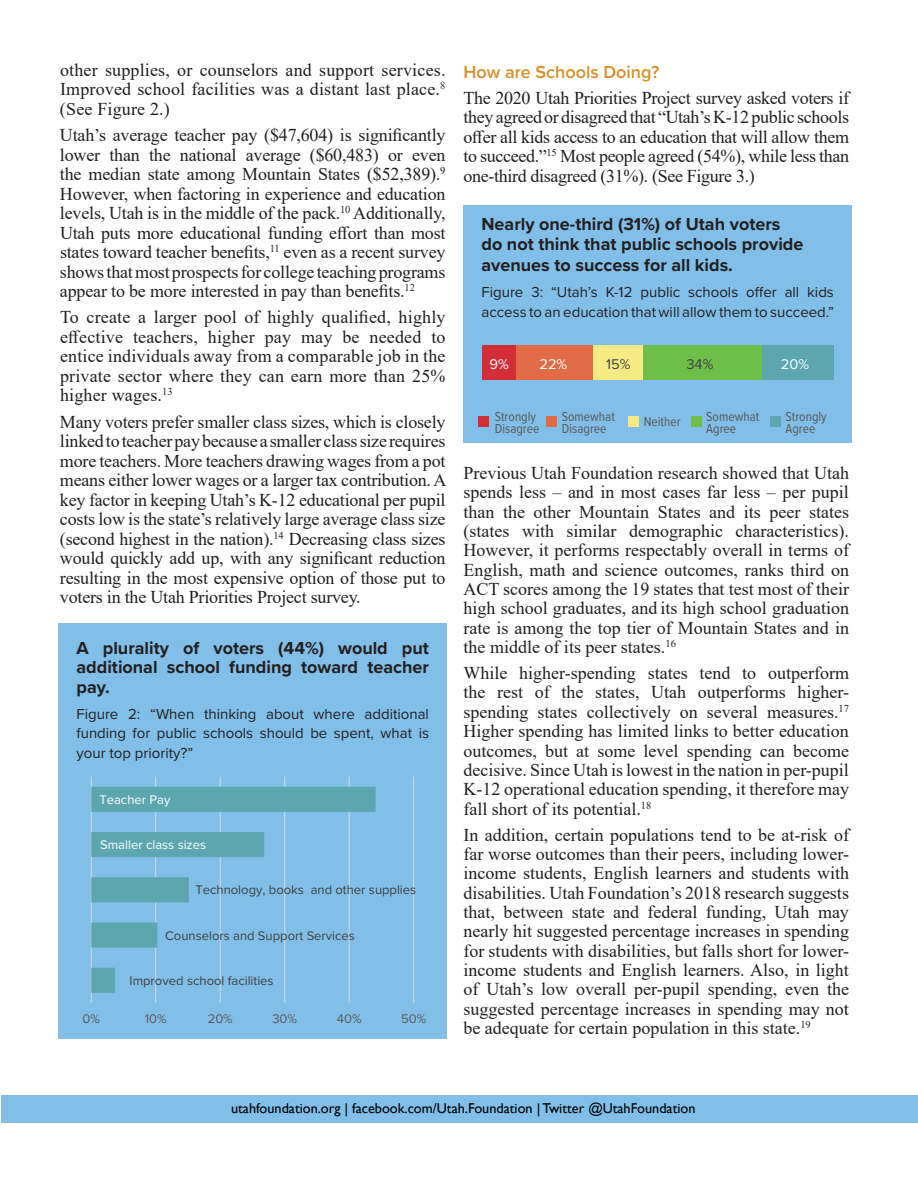
<style>
.page{position:relative;width:918px;height:1188px;background:#fff}
.page>*{position:absolute;margin:0;border:0;box-sizing:border-box;transform-origin:0 0}
.t1{font:18px/19.5px "Times New Roman";color:#231f20;text-align:justify}
.t2{font:700 18px/19.5px "Proxima Nova";color:#231f20;text-align:justify}
.t3{font:600 18px "Proxima Nova";color:#db8e27}
.t4{font:15px/19.5px "Proxima Nova";color:#231f20;text-align:justify}
.t5{font:14.7px "Proxima Nova";color:#fff}
.t6{font:14.7px "Proxima Nova";color:#404040}
.t7{font:14.25px "Gill Sans";color:#000}
.t8{font:13.5px/11.6px "Proxima Nova Cond";color:#595959}
.t9{font:13.05px "Proxima Nova";color:#404040}
.t10{font:13.05px "Proxima Nova";color:#fff}
.t11{font:13.05px "Proxima Nova";color:#595959}
</style>
<div class="page">
<div style="left:58px;top:623px;width:389px;height:415px;background:#81bfe9"></div>
<div style="left:464px;top:206px;width:388px;height:237px;background:#81bfe9"></div>
<div style="left:2px;top:1095px;width:916px;height:27px;background:#81bfe9"></div>
<hr style="left:413px;top:777px;width:1px;height:226px;background:#dad9d8">
<hr style="left:349px;top:777px;width:1px;height:226px;background:#dad9d8">
<hr style="left:284px;top:777px;width:1px;height:226px;background:#dad9d8">
<hr style="left:220px;top:777px;width:1px;height:226px;background:#dad9d8">
<hr style="left:155px;top:777px;width:1px;height:226px;background:#dad9d8">
<hr style="left:91px;top:777px;width:1px;height:226px;background:#dad9d8">
<svg style="left:91px;top:787px;width:285px;height:206px"></svg>
<div style="left:628px;top:416px;width:11px;height:11px;background:#f5ea83"></div>
<div style="left:692px;top:416px;width:10px;height:11px;background:#6ebe4a"></div>
<div style="left:771px;top:416px;width:10px;height:11px;background:#5ca6b0"></div>
<div style="left:547px;top:416px;width:10px;height:11px;background:#e06b47"></div>
<div style="left:478px;top:416px;width:11px;height:11px;background:#d32d37"></div>
<div style="left:593px;top:346px;width:25px;height:34px;background:#f5ea83"></div>
<div style="left:515px;top:346px;width:78px;height:34px;background:#e06b46"></div>
<div style="left:482px;top:346px;width:33px;height:34px;background:#d32d37"></div>
<div style="left:618px;top:346px;width:26px;height:34px;background:#f5ea83"></div>
<div style="left:644px;top:346px;width:118px;height:34px;background:#6ebe4a"></div>
<div style="left:762px;top:346px;width:72px;height:34px;background:#5ca6b0"></div>
<p class="t1" style="left:60px;top:60px;width:387px">other supplies, or counselors and support services.<br>Improved school facilities was a distant last place.<sup>8 </sup>(See Figure 2.)</p>
<p class="t1" style="left:60px;top:125px;width:387px">Utah’s average teacher pay ($47,604) is significantly lower than the national average ($60,483) or even the median state among Mountain States ($52,389).<sup>9<br></sup>However, when factoring in experience and education levels, Utah is in the middle of the pack.<sup>10</sup> Additionally, Utah puts more educational funding effort than most states toward teacher benefits,<sup>11</sup> even as a recent survey shows that most prospects for college teaching programs appear to be more interested in pay than benefits.<sup>12</sup></p>
<p class="t1" style="left:60px;top:307px;width:387px">To create a larger pool of highly qualified, highly effective teachers, higher pay may be needed to entice individuals away from a comparable job in the private sector where they can earn more than 25% higher wages.<sup>13</sup></p>
<p class="t1" style="left:60px;top:411px;width:388px">Many voters prefer smaller class sizes, which is closely linked to teacher pay because a smaller class size requires more teachers. More teachers drawing wages from a pot means either lower wages or a larger tax contribution. A key factor in keeping Utah’s K-12 educational per pupil costs low is the state’s relatively large average class size (second highest in the nation).<sup>14</sup> Decreasing class sizes would quickly add up, with any significant reduction resulting in the most expensive option of those put to voters in the Utah Priorities Project survey.</p>
<p class="t2" style="left:76px;top:637px;width:354px">A plurality of voters (44%) would put additional school funding toward teacher pay.</p>
<p class="t4" style="left:76px;top:703px;width:354px">Figure 2: “When thinking about where additional funding for public schools should be spent, what is your top priority?”</p>
<p class="t10" style="left:99px;top:790px;width:73px">Teacher Pay</p>
<p class="t10" style="left:100px;top:835px;width:107px">Smaller class sizes</p>
<p class="t9" style="left:195px;top:880px;width:222px">Technology, books and other supplies</p>
<p class="t9" style="left:165px;top:926px;width:191px">Counselors and Support Services</p>
<p class="t9" style="left:130px;top:971px;width:146px">Improved school facilities</p>
<p class="t11" style="left:83px;top:1009px;width:19px">0%</p>
<p class="t11" style="left:145px;top:1009px;width:23px">10%</p>
<p class="t11" style="left:208px;top:1009px;width:27px">20%</p>
<p class="t11" style="left:272px;top:1009px;width:26px">30%</p>
<p class="t11" style="left:337px;top:1009px;width:26px">40%</p>
<p class="t11" style="left:401px;top:1009px;width:27px">50%</p>
<p class="t3" style="left:463px;top:58px;width:197px">How are Schools Doing?</p>
<p class="t1" style="left:463px;top:88px;width:387px">The 2020 Utah Priorities Project survey asked voters if they agreed or disagreed that “Utah’s K-12 public schools offer all kids access to an education that will allow them to succeed.”<sup>15</sup> Most people agreed (54%), while less than one-third disagreed (31%). (See Figure 3.)</p>
<p class="t2" style="left:482px;top:214px;width:323px">Nearly one-third (31%) of Utah voters do not think that public schools provide</p>
<p class="t2" style="left:482px;top:255px;width:253px">avenues to success for all kids.</p>
<p class="t4" style="left:482px;top:282px;width:354px">Figure 3: “Utah’s K-12 public schools offer all kids access to an education that will allow them to succeed.”</p>
<p class="t5" style="left:489px;top:353px;width:21px">9%</p>
<p class="t5" style="left:539px;top:353px;width:29px">22%</p>
<p class="t6" style="left:606px;top:353px;width:26px">15%</p>
<p class="t6" style="left:686px;top:353px;width:28px">34%</p>
<p class="t5" style="left:781px;top:353px;width:30px">20%</p>
<p class="t8" style="left:495px;top:410px;width:46px">Strongly<br>Disagree</p>
<p class="t8" style="left:562px;top:410px;width:55px">Somewhat<br>Disagree</p>
<p class="t8" style="left:644px;top:415px;width:38px">Neither</p>
<p class="t8" style="left:706px;top:410px;width:55px">Somewhat<br>Agree</p>
<p class="t8" style="left:785px;top:410px;width:43px">Strongly<br>Agree</p>
<p class="t1" style="left:464px;top:463px;width:387px">Previous Utah Foundation research showed that Utah spends less – and in most cases far less – per pupil than the other Mountain States and its peer states (states with similar demographic characteristics).<br>However, it performs respectably overall in terms of English, math and science outcomes, ranks third on ACT scores among the 19 states that test most of their high school graduates, and its high school graduation rate is among the top tier of Mountain States and in the middle of its peer states.<sup>16</sup></p>
<p class="t1" style="left:463px;top:663px;width:387px">While higher-spending states tend to outperform the rest of the states, Utah outperforms higher&shy;spending states collectively on several measures.<sup>17<br></sup>Higher spending has limited links to better education outcomes, but at some level spending can become decisive. Since Utah is lowest in the nation in per-pupil K-12 operational education spending, it therefore may fall short of its potential.<sup>18</sup></p>
<p class="t1" style="left:464px;top:824px;width:387px">In addition, certain populations tend to be at-risk of far worse outcomes than their peers, including lower&shy;income students, English learners and students with disabilities. Utah Foundation’s 2018 research suggests that, between state and federal funding, Utah may nearly hit suggested percentage increases in spending for students with disabilities, but falls short for lower&shy;income students and English learners. Also, in light of Utah’s low overall per-pupil spending, even the suggested percentage increases in spending may not be adequate for certain population in this state.<sup>19</sup></p>
<p class="t7" style="left:231px;top:1100px;width:466px">utahfoundation.org | facebook.com/Utah.Foundation | Twitter @UtahFoundation</p>
</div>
